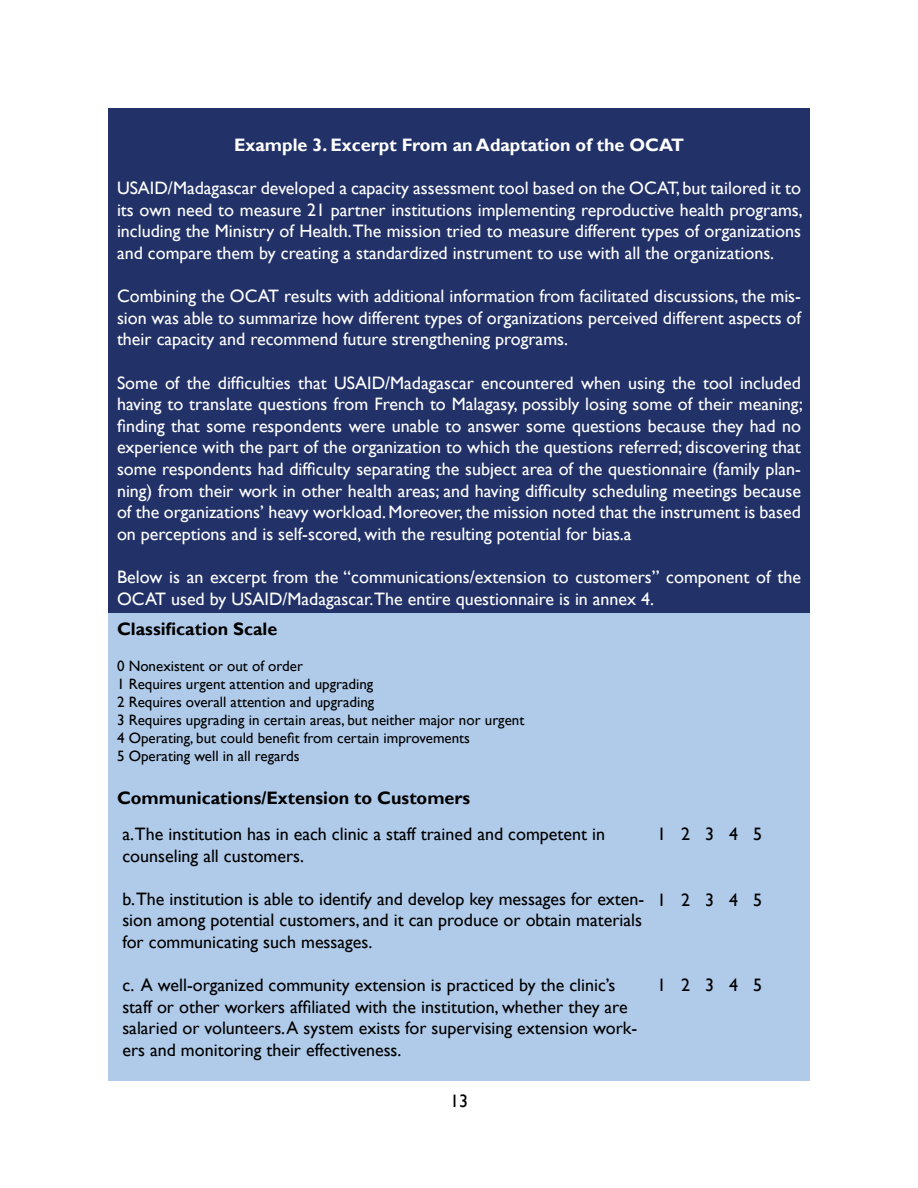
<style>
.page{position:relative;width:918px;height:1188px;background:#fff}
.page>*{position:absolute;margin:0;border:0;box-sizing:border-box;transform-origin:0 0}
.t1{font:18px/21.6px "Gill Sans";color:#fff;text-align:justify}
.t2{font:18px/21.6px "Gill Sans";color:#000}
.t3{font:700 18px "Gill Sans";color:#000}
.t4{font:700 18px "Gill Sans";color:#fff}
.t5{font:15px/18px "Gill Sans";color:#000}
</style>
<div class="page">
<div style="left:108px;top:108px;width:702px;height:506px;background:#223268"></div>
<div style="left:108px;top:614px;width:702px;height:467px;background:#b0cbea"></div>
<p class="t4" style="left:234px;top:134px;width:451px">Example 3. Excerpt From an Adaptation of the OCAT</p>
<p class="t1" style="left:117px;top:178px;width:687px">USAID/Madagascar developed a capacity assessment tool based on the OCAT, but tailored it to its own need to measure 21 partner institutions implementing reproductive health programs, including the Ministry of Health. The mission tried to measure different types of organizations and compare them by creating a standardized instrument to use with all the organizations.</p>
<p class="t1" style="left:117px;top:286px;width:686px">Combining the OCAT results with additional information from facilitated discussions, the mis&shy;sion was able to summarize how different types of organizations perceived different aspects of their capacity and recommend future strengthening programs.</p>
<p class="t1" style="left:117px;top:372px;width:687px">Some of the difficulties that USAID/Madagascar encountered when using the tool included having to translate questions from French to Malagasy, possibly losing some of their meaning; finding that some respondents were unable to answer some questions because they had no experience with the part of the organization to which the questions referred; discovering that some respondents had difficulty separating the subject area of the questionnaire (family plan&shy;ning) from their work in other health areas; and having difficulty scheduling meetings because of the organizations’ heavy workload. Moreover, the mission noted that the instrument is based on perceptions and is self-scored, with the resulting potential for bias.a</p>
<p class="t1" style="left:117px;top:567px;width:685px">Below is an excerpt from the “communications/extension to customers” component of the<br>OCAT used by USAID/Madagascar.The entire questionnaire is in annex 4.</p>
<p class="t3" style="left:117px;top:618px;width:162px">Classification Scale</p>
<p class="t5" style="left:117px;top:657px;width:409px">0 Nonexistent or out of order<br>1 Requires urgent attention and upgrading<br>2 Requires overall attention and upgrading<br>3 Requires upgrading in certain areas, but neither major nor urgent 4 Operating, but could benefit from certain improvements<br>5 Operating well in all regards</p>
<p class="t3" style="left:117px;top:788px;width:355px">Communications/Extension to Customers</p>
<p class="t2" style="left:122px;top:823px;width:484px">a.The institution has in each clinic a staff trained and competent in counseling all customers.</p>
<p class="t2" style="left:122px;top:888px;width:523px">b.The institution is able to identify and develop key messages for exten&shy;sion among potential customers, and it can produce or obtain materials for communicating such messages.</p>
<p class="t2" style="left:122px;top:975px;width:516px">c. A well-organized community extension is practiced by the clinic’s staff or other workers affiliated with the institution, whether they are salaried or volunteers. A system exists for supervising extension work&shy;ers and monitoring their effectiveness.</p>
<p class="t2" style="left:657px;top:823px;width:107px">1 2 3 4 5</p>
<p class="t2" style="left:657px;top:890px;width:107px">1 2 3 4 5</p>
<p class="t2" style="left:657px;top:974px;width:107px">1 2 3 4 5</p>
<p class="t2" style="left:450px;top:1090px;width:19px">13</p>
</div>
